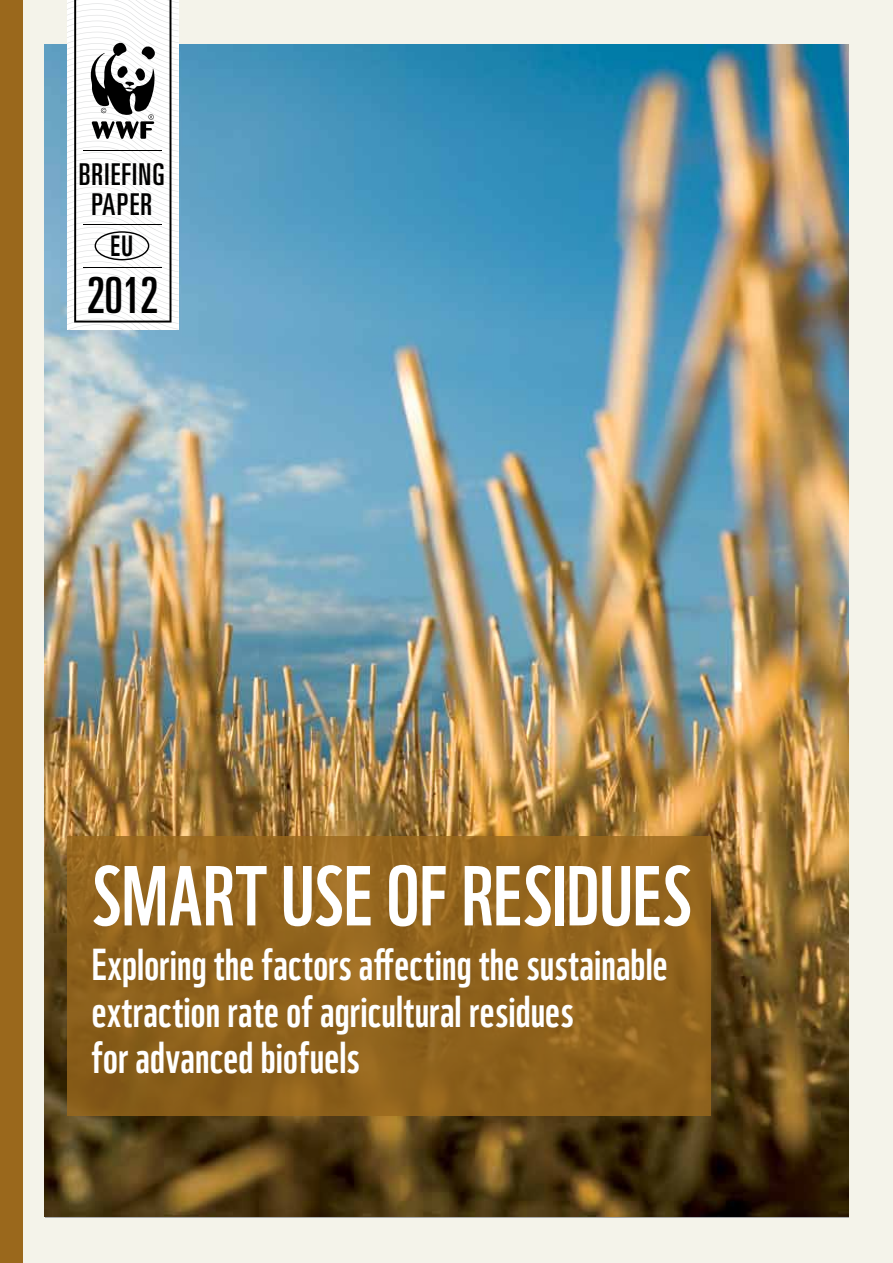
<style>
.page{position:relative;width:893px;height:1263px;background:#f4f3ea}
.page>*{position:absolute;margin:0;border:0;box-sizing:border-box;transform-origin:0 0}
.t1{font:82.5px "WWF";letter-spacing:.01em;color:#fff}
.t2{font:ultra-condensed 49.95px "Univers";color:#000}
.t3{font:43.5px/46.5px "WWF";color:#fff}
.t4{font:ultra-condensed 30.15px/30.2px "Univers";letter-spacing:.04em;color:#000;text-align:center}
.t5{font:28.5px "WWF";color:#000}
</style>
<div class="page">
<img style="left:45px;top:45px;width:803px;height:1172px">
<svg style="left:67px;top:836px;width:643px;height:280px;background:#91631c"></svg>
<div style="left:0;top:0;width:22px;height:1263px;background:#9a681c"></div>
<svg style="left:67px;top:0;width:112px;height:330px"></svg>
<div style="left:95px;top:231px;width:54px;height:29px;border:1px solid #000;border-radius:50%"></div>
<p class="t4" style="left:79px;top:159px;width:88px">BRIEFING<br>PAPER</p>
<p class="t5" style="left:110px;top:223px;width:24px">EU</p>
<p class="t2" style="left:87px;top:266px;width:73px">2012</p>
<h1 class="t1" style="left:92px;top:831px;width:596px">Smart use of residues</h1>
<p class="t3" style="left:92px;top:937px;width:578px">Exploring the factors affecting the sustainable extraction rate of agricultural residues<br>for advanced biofuels</p>
</div>
